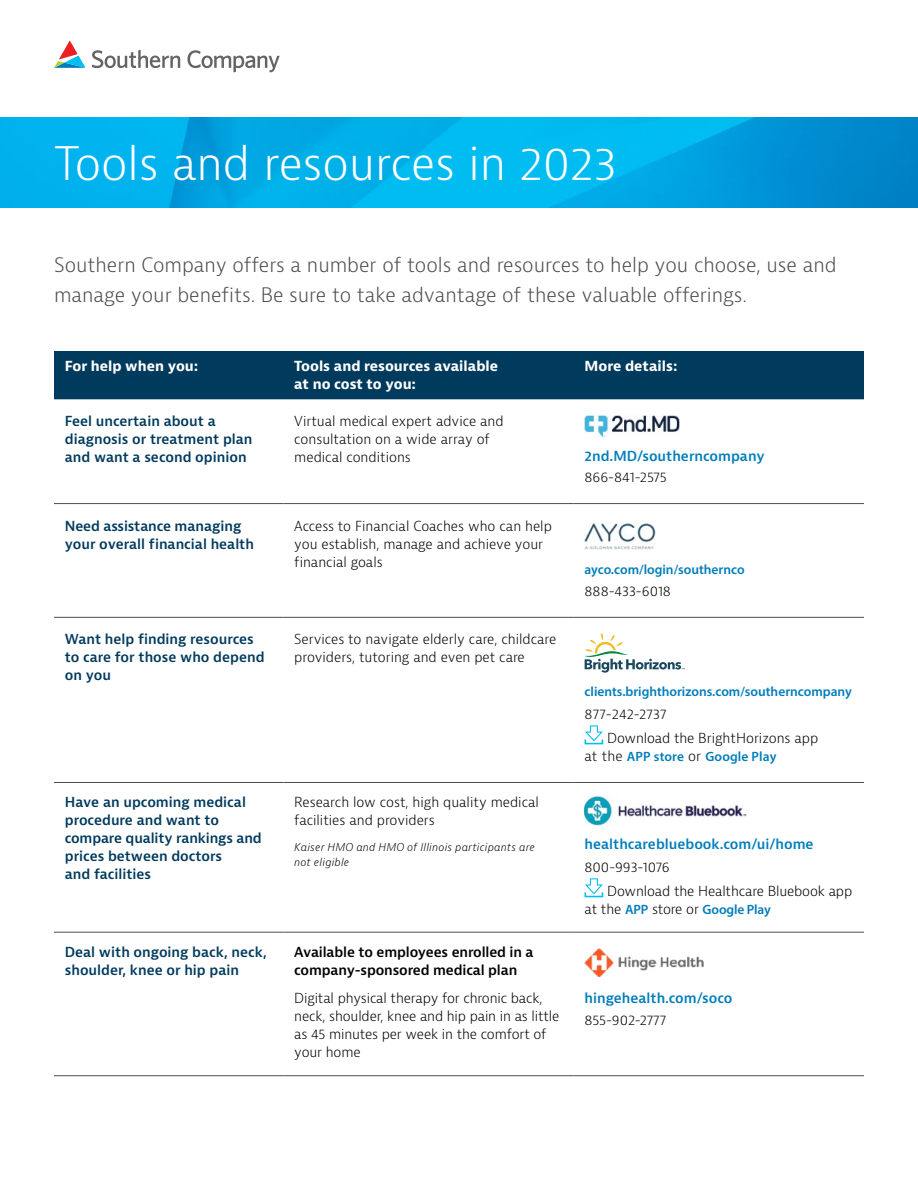
<style>
.page{position:relative;width:918px;height:1188px;background:#fff}
.page>*{position:absolute;margin:0;border:0;box-sizing:border-box;transform-origin:0 0}
.t1{font:300 45px "Bernina Sans";letter-spacing:-.005em;color:#fff}
.t2{font:300 19.5px/30px "Bernina Sans";color:#4d4d4f}
.t3{font:300 13.5px/18px "Bernina Sans";letter-spacing:-.005em;color:#000}
.t4{font:600 13.5px/18px "Bernina Sans";color:#003a5d}
.t5{font:600 13.5px "Myriad Pro";color:#007dba}
.t6{font:600 13.5px "Bernina Sans";color:#007dba}
.t7{font:700 13.5px/18px "Bernina Sans";color:#fff}
.t8{font:600 13.5px/18px "Bernina Sans";letter-spacing:-.01em;color:#000}
.t9{font:italic 300 10.5px/15px "Bernina Sans";letter-spacing:.02em;color:#000}
.s1{font-family:"Bernina Sans";font-weight:300;color:#000}
</style>
<div class="page">
<svg style="left:54px;top:40px;width:32px;height:28px"></svg>
<svg style="left:92px;top:50px;width:188px;height:23px"></svg>
<div style="left:54px;top:351px;width:810px;height:48px;background:#003a5d"></div>
<hr style="left:54px;top:503px;width:230px;height:1px;background:#4d4d4f">
<hr style="left:284px;top:503px;width:290px;height:1px;background:#4d4d4f">
<hr style="left:574px;top:503px;width:290px;height:1px;background:#4d4d4f">
<hr style="left:54px;top:617px;width:230px;height:1px;background:#4d4d4f">
<hr style="left:284px;top:617px;width:290px;height:1px;background:#4d4d4f">
<hr style="left:574px;top:617px;width:290px;height:1px;background:#4d4d4f">
<hr style="left:54px;top:782px;width:230px;height:1px;background:#4d4d4f">
<hr style="left:284px;top:782px;width:290px;height:1px;background:#4d4d4f">
<hr style="left:574px;top:782px;width:290px;height:1px;background:#4d4d4f">
<hr style="left:54px;top:932px;width:230px;height:1px;background:#4d4d4f">
<hr style="left:284px;top:932px;width:290px;height:1px;background:#4d4d4f">
<hr style="left:574px;top:932px;width:290px;height:1px;background:#4d4d4f">
<hr style="left:54px;top:1075px;width:230px;height:1px;background:#4d4d4f">
<hr style="left:284px;top:1075px;width:290px;height:1px;background:#4d4d4f">
<hr style="left:574px;top:1075px;width:290px;height:1px;background:#4d4d4f">
<img style="left:585px;top:415px;width:94px;height:22px">
<img style="left:585px;top:523px;width:71px;height:27px">
<svg style="left:585px;top:634px;width:100px;height:39px"></svg>
<svg style="left:585px;top:725px;width:18px;height:19px"></svg>
<img style="left:585px;top:796px;width:162px;height:30px">
<svg style="left:585px;top:878px;width:18px;height:19px"></svg>
<img style="left:585px;top:948px;width:119px;height:30px">
<img style="left:0;top:118px;width:918px;height:90px">
<h1 class="t1" style="left:54px;top:134px;width:564px">Tools and resources in 2023</h1>
<h2 class="t2" style="left:54px;top:250px;width:784px">Southern Company offers a number of tools and resources to help you choose, use and manage your benefits. Be sure to take advantage of these valuable offerings.</h2>
<p class="t7" style="left:65px;top:357px;width:135px">For help when you:</p>
<p class="t7" style="left:294px;top:357px;width:205px">Tools and resources available at no cost to you:</p>
<p class="t7" style="left:585px;top:357px;width:95px">More details:</p>
<p class="t4" style="left:65px;top:413px;width:189px">Feel uncertain about a diagnosis or treatment plan and want a second opinion</p>
<p class="t3" style="left:294px;top:413px;width:211px">Virtual medical expert advice and consultation on a wide array of medical conditions</p>
<p class="t6" style="left:585px;top:447px;width:182px">2nd.MD/southerncompany</p>
<p class="t3" style="left:585px;top:468px;width:84px">866-841-2575</p>
<p class="t4" style="left:65px;top:517px;width:191px">Need assistance managing your overall financial health</p>
<p class="t3" style="left:294px;top:517px;width:259px">Access to Financial Coaches who can help you establish, manage and achieve your financial goals</p>
<p class="t4" style="left:65px;top:631px;width:201px">Want help finding resources to care for those who depend on you</p>
<p class="t3" style="left:294px;top:631px;width:264px">Services to navigate elderly care, childcare providers, tutoring and even pet care</p>
<p class="t5" style="left:585px;top:561px;width:162px">ayco.com/login/southernco</p>
<p class="t3" style="left:585px;top:582px;width:88px">888-433-6018</p>
<p class="t5" style="left:585px;top:683px;width:269px">clients.brighthorizons.com/southerncompany</p>
<p class="t3" style="left:607px;top:703px;width:213px;line-height:23.4px;text-indent:-23px">877-242-2737<br>Download the BrightHorizons app</p>
<p class="t5" style="left:585px;top:748px;width:193px"><span class="s1">at the</span> APP store <span class="s1">or</span> Google Play</p>
<p class="t4" style="left:65px;top:793px;width:198px">Have an upcoming medical procedure and want to compare quality rankings and prices between doctors<br>and facilities</p>
<p class="t3" style="left:294px;top:793px;width:246px">Research low cost, high quality medical facilities and providers</p>
<p class="t9" style="left:294px;top:840px;width:242px">Kaiser HMO and HMO of Illinois participants are not eligible</p>
<p class="t6" style="left:585px;top:835px;width:231px">healthcarebluebook.com/ui/home</p>
<p class="t3" style="left:607px;top:856px;width:247px;line-height:23.4px;text-indent:-23px">800-993-1076<br>Download the Healthcare Bluebook app</p>
<p class="t5" style="left:585px;top:901px;width:188px"><span class="s1">at the</span> APP <span class="s1">store or</span> Google Play</p>
<p class="t4" style="left:65px;top:943px;width:203px">Deal with ongoing back, neck, shoulder, knee or hip pain</p>
<p class="t8" style="left:294px;top:943px;width:241px">Available to employees enrolled in a company-sponsored medical plan</p>
<p class="t3" style="left:294px;top:990px;width:267px">Digital physical therapy for chronic back, neck, shoulder, knee and hip pain in as little as 45 minutes per week in the comfort of your home</p>
<p class="t6" style="left:585px;top:990px;width:149px">hingehealth.com/soco</p>
<p class="t3" style="left:585px;top:1011px;width:83px">855-902-2777</p>
</div>
